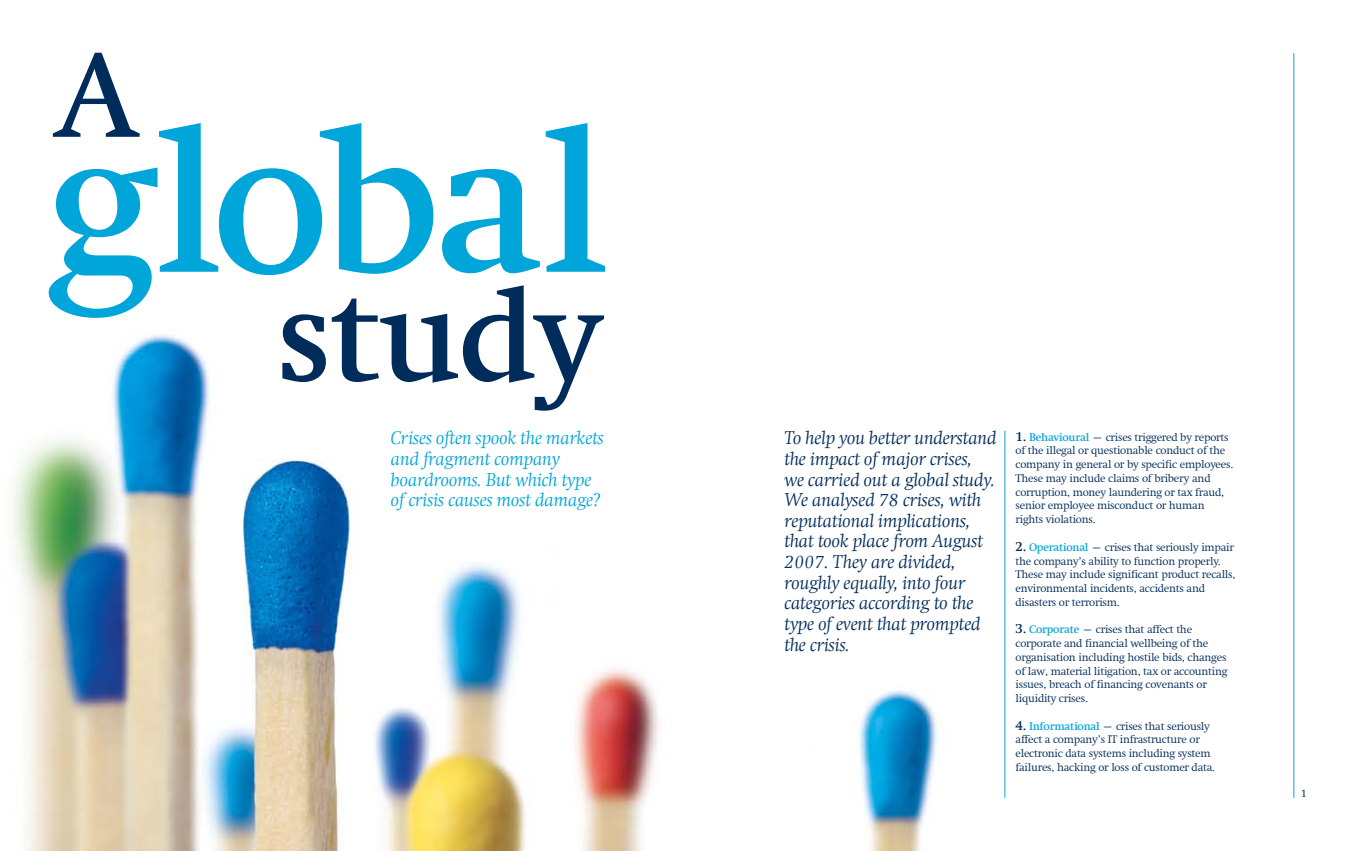
<style>
.page{position:relative;width:1347px;height:851px;background:#fff}
.page>*{position:absolute;margin:0;border:0;box-sizing:border-box;transform-origin:0 0}
.t1{font:500 206.75px "Swift Com";letter-spacing:-.02em;color:#00a5d9}
.t2{font:500 132.62px "Swift Com";letter-spacing:-.02em;color:#002c5b}
.t3{font:500 122.12px "Swift Com";color:#002c5b}
.t4{font:italic 300 18.75px/20.6px "Swift Com";letter-spacing:-.01em;color:#002c5b}
.t5{font:italic 300 18.75px/20.6px "Swift Com";letter-spacing:-.01em;color:#00a5d9}
.t6{font:300 11.25px/13.8px "Swift Com";letter-spacing:-.02em;color:#002c5b}
.s1{font-weight:500;font-size:13.75px}
.s2{font-weight:500;color:#00a5d9}
</style>
<div class="page">
<img style="left:12px;top:53px;width:1283px;height:797px">
<hr style="left:1293px;top:53px;width:1px;height:744px;background:#00a5d9">
<hr style="left:1004px;top:431px;width:1px;height:366px;background:#00a5d9">
<h3 class="t3" style="left:54px;top:23px;width:87px">A</h3>
<h1 class="t1" style="left:48px;top:80px;width:561px">global</h1>
<h2 class="t2" style="left:276px;top:257px;width:329px">study</h2>
<h3 class="t5" style="left:391px;top:427px;width:214px">Crises often spook the markets and fragment company boardrooms. But which type of crisis causes most damage?</h3>
<p class="t6" style="left:1015px;top:430px;width:219px"><span class="s1">1.</span> <span class="s2">Behavioural</span> – crises triggered by reports of the illegal or questionable conduct of the company in general or by specific employees.<br>These may include claims of bribery and corruption, money laundering or tax fraud, senior employee misconduct or human rights violations.</p>
<p class="t6" style="left:1015px;top:540px;width:221px"><span class="s1">2.</span> <span class="s2">Operational</span> – crises that seriously impair the company’s ability to function properly.<br>These may include significant product recalls, environmental incidents, accidents and disasters or terrorism.</p>
<p class="t6" style="left:1015px;top:622px;width:213px"><span class="s1">3.</span> <span class="s2">Corporate</span> – crises that affect the corporate and financial wellbeing of the organisation including hostile bids, changes of law, material litigation, tax or accounting issues, breach of financing covenants or liquidity crises.</p>
<p class="t6" style="left:1015px;top:719px;width:201px"><span class="s1">4.</span> <span class="s2">Informational</span> – crises that seriously affect a company’s IT infrastructure or electronic data systems including system failures, hacking or loss of customer data.</p>
<p class="t4" style="left:784px;top:427px;width:214px">To help you better understand the impact of major crises,<br>we carried out a global study.<br>We analysed 78 crises, with reputational implications, that took place from August<br>2007. They are divided, roughly equally, into four categories according to the type of event that prompted the crisis.</p>
<p class="t6" style="left:1300px;top:786px;width:8px">1</p>
</div>
